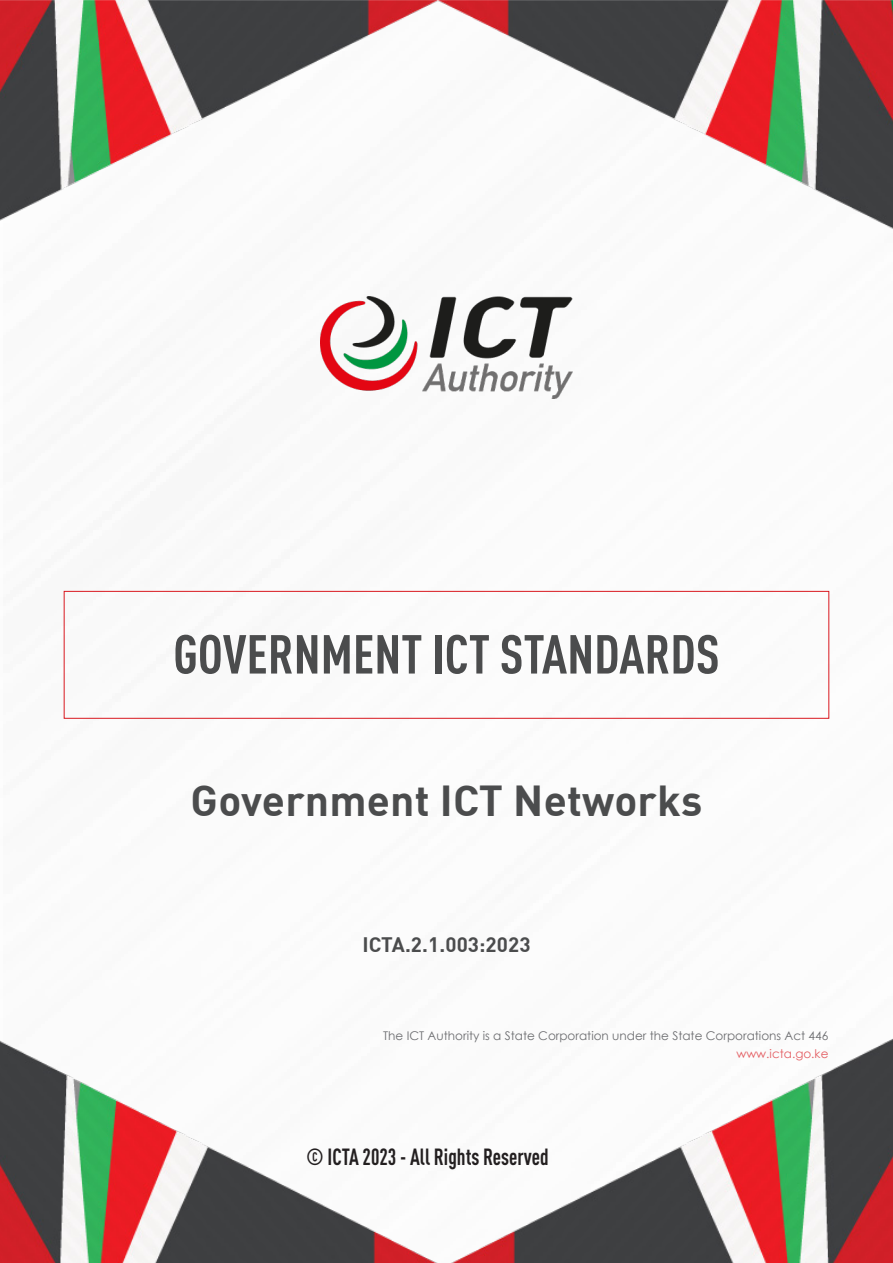
<style>
.page{position:relative;width:893px;height:1263px;background:#fff}
.page>*{position:absolute;margin:0;border:0;box-sizing:border-box;transform-origin:0 0}
.t1{font:700 54px "DIN Cond";color:#4b4c4d}
.t2{font:700 42.45px "DIN";letter-spacing:.005em;color:#4b4c4d}
.t3{font:700 23.1px "DIN Cond";color:#231f20;scale:.91 1}
.t4{font:700 20.55px "DIN";letter-spacing:.005em;color:#4b4c4d}
.t5{font:12px "Century Gothic";color:#6c6d70}
.t6{font:12px "Century Gothic";color:#d9181f}
</style>
<div class="page">
<div style="left:64px;top:591px;width:765px;height:128px;border:1px solid #d9181f"></div>
<img style="left:0;top:1038px;width:893px;height:225px">
<img style="left:0;top:0;width:893px;height:229px">
<img style="left:321px;top:296px;width:251px;height:102px">
<p class="t1" style="left:173px;top:621px;width:548px">GOVERNMENT ICT STANDARDS</p>
<p class="t2" style="left:191px;top:773px;width:513px">Government ICT Networks</p>
<p class="t4" style="left:362px;top:931px;width:170px">ICTA.2.1.003:2023</p>
<p class="t5" style="left:383px;top:1027px;width:447px">The ICT Authority is a State Corporation under the State Corporations Act 446</p>
<p class="t6" style="left:736px;top:1045px;width:94px">www.icta.go.ke</p>
<p class="t3" style="left:306px;top:1142px;width:268px">© ICTA 2023 - All Rights Reserved</p>
</div>
